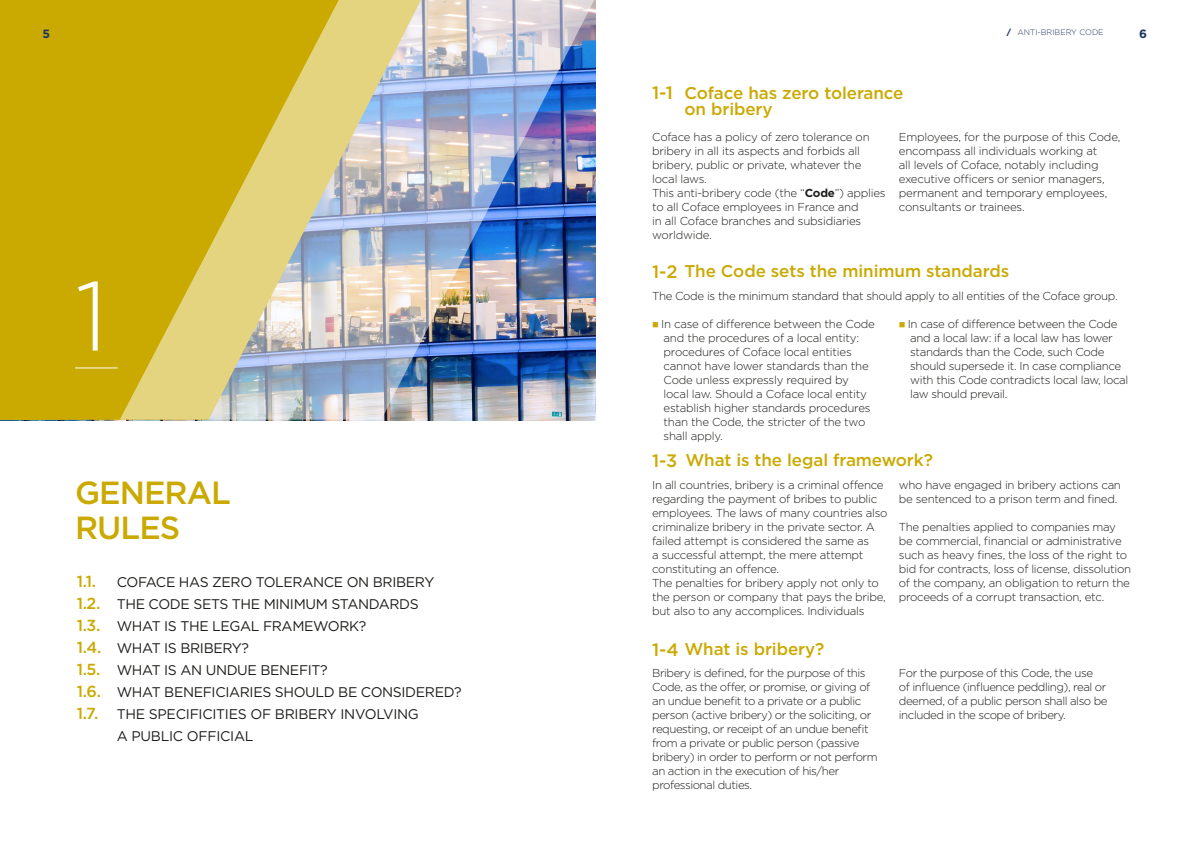
<style>
.page{position:relative;width:1191px;height:842px;background:#fff}
.page>*{position:absolute;margin:0;border:0;box-sizing:border-box;transform-origin:0 0}
.t1{font:300 98px "Gotham";color:#fff}
.GRAND_TITRE_CHAPITRE{font:500 32px "Gotham";letter-spacing:-.03em;color:#caa900}
.TEXTE_COURANT{font:500 18px "Gotham";color:#caa900}
.TEXTE_COURANT-2{font:500 17px/16px "Gotham";letter-spacing:-.005em;color:#caa900}
.t2{font:500 16px "Gotham";color:#caa900}
.t3{font:14px/22px "Gotham";letter-spacing:-.025em;color:#1d1d1b}
.t4{font:700 12px "Gotham";color:#1d3661}
.TEXTE_COURANT-3{font:300 11.5px/14px "Gotham";letter-spacing:-.025em;color:#1d1d1b}
.TEXTE_COURANT-4{font:300 8px "Gotham";color:#1d3661}
.s1{font-weight:500;font-size:16px;color:#caa900}
.s2{font-weight:900}
.s3{font-weight:700}
.s4{font-size:18px}
.s5{color:#caa900}
</style>
<div class="page">
<div style="left:0;top:0;width:120px;height:420px;background:#caa900"></div>
<img style="left:120px;top:0;width:476px;height:420px">
<hr style="left:75px;top:367px;width:43px;height:1px;background:#fff">
<p class="t4" style="left:43px;top:26px;width:9px">5</p>
<p class="t1" style="left:75px;top:254px;width:34px">1</p>
<p class="GRAND_TITRE_CHAPITRE" style="left:75px;top:471px;width:157px">GENERAL</p>
<p class="GRAND_TITRE_CHAPITRE" style="left:75px;top:506px;width:107px">RULES</p>
<p class="t2" style="left:77px;top:571px;width:21px">1.1.</p>
<p class="t3" style="left:117px;top:571px;width:319px">COFACE HAS ZERO TOLERANCE ON BRIBERY</p>
<p class="t3" style="left:77px;top:593px;width:343px"><span class="s1">1.2.</span> THE CODE SETS THE MINIMUM STANDARDS</p>
<p class="t3" style="left:77px;top:615px;width:291px"><span class="s1">1.3.</span> WHAT IS THE LEGAL FRAMEWORK?</p>
<p class="t3" style="left:77px;top:637px;width:174px"><span class="s1">1.4.</span> WHAT IS BRIBERY?</p>
<p class="t3" style="left:77px;top:659px;width:252px"><span class="s1">1.5.</span> WHAT IS AN UNDUE BENEFIT?</p>
<p class="t3" style="left:77px;top:681px;width:386px"><span class="s1">1.6.</span> WHAT BENEFICIARIES SHOULD BE CONSIDERED?</p>
<p class="t3" style="left:117px;top:703px;width:303px;text-indent:-40px"><span class="s1">1.7.</span> THE SPECIFICITIES OF BRIBERY INVOLVING<br>A PUBLIC OFFICIAL</p>
<p class="TEXTE_COURANT-4" style="left:1006px;top:27px;width:98px"><span class="s2">/</span> ANTI-BRIBERY CODE</p>
<p class="t4" style="left:1139px;top:26px;width:9px">6</p>
<p class="TEXTE_COURANT" style="left:652px;top:81px;width:22px">1-1</p>
<p class="TEXTE_COURANT-2" style="left:684px;top:84px;width:220px">Coface has zero tolerance on bribery</p>
<p class="TEXTE_COURANT-3" style="left:652px;top:130px;width:219px">Coface has a policy of zero tolerance on bribery in all its aspects and forbids all bribery, public or private, whatever the local laws.</p>
<p class="TEXTE_COURANT-3" style="left:652px;top:186px;width:235px">This anti-bribery code (the “<span class="s3">Code</span>”) applies to all Coface employees in France and<br>in all Coface branches and subsidiaries worldwide.</p>
<p class="TEXTE_COURANT-3" style="left:899px;top:130px;width:223px">Employees, for the purpose of this Code, encompass all individuals working at<br>all levels of Coface, notably including executive officers or senior managers, permanent and temporary employees, consultants or trainees.</p>
<p class="TEXTE_COURANT-2" style="left:652px;top:263px;width:359px"><span class="s4">1-2</span> The Code sets the minimum standards</p>
<p class="TEXTE_COURANT-3" style="left:652px;top:289px;width:467px">The Code is the minimum standard that should apply to all entities of the Coface group.</p>
<p class="TEXTE_COURANT-3" style="left:663px;top:316px;width:213px;text-indent:-11px"><span class="s5">■</span> In case of difference between the Code and the procedures of a local entity: procedures of Coface local entities cannot have lower standards than the Code unless expressly required by local law. Should a Coface local entity establish higher standards procedures than the Code, the stricter of the two shall apply.</p>
<p class="TEXTE_COURANT-3" style="left:910px;top:316px;width:220px;text-indent:-11px"><span class="s5">■</span> In case of difference between the Code and a local law: if a local law has lower standards than the Code, such Code should supersede it. In case compliance with this Code contradicts local law, local law should prevail.</p>
<p class="TEXTE_COURANT-2" style="left:652px;top:452px;width:282px"><span class="s4">1-3</span> What is the legal framework?</p>
<p class="TEXTE_COURANT-3" style="left:652px;top:477px;width:237px">In all countries, bribery is a criminal offence regarding the payment of bribes to public employees. The laws of many countries also criminalize bribery in the private sector. A failed attempt is considered the same as<br>a successful attempt, the mere attempt constituting an offence.</p>
<p class="TEXTE_COURANT-3" style="left:652px;top:575px;width:235px">The penalties for bribery apply not only to the person or company that pays the bribe, but also to any accomplices. Individuals</p>
<p class="TEXTE_COURANT-3" style="left:899px;top:477px;width:224px">who have engaged in bribery actions can be sentenced to a prison term and fined.</p>
<p class="TEXTE_COURANT-3" style="left:899px;top:519px;width:234px">The penalties applied to companies may be commercial, financial or administrative such as heavy fines, the loss of the right to bid for contracts, loss of license, dissolution of the company, an obligation to return the proceeds of a corrupt transaction, etc.</p>
<p class="TEXTE_COURANT-2" style="left:652px;top:640px;width:173px"><span class="s4">1-4</span> What is bribery?</p>
<p class="TEXTE_COURANT-3" style="left:652px;top:666px;width:227px">Bribery is defined, for the purpose of this Code, as the offer, or promise, or giving of an undue benefit to a private or a public person (active bribery) or the soliciting, or requesting, or receipt of an undue benefit from a private or public person (passive bribery) in order to perform or not perform an action in the execution of his/her professional duties.</p>
<p class="TEXTE_COURANT-3" style="left:899px;top:666px;width:210px">For the purpose of this Code, the use<br>of influence (influence peddling), real or deemed, of a public person shall also be included in the scope of bribery.</p>
</div>
